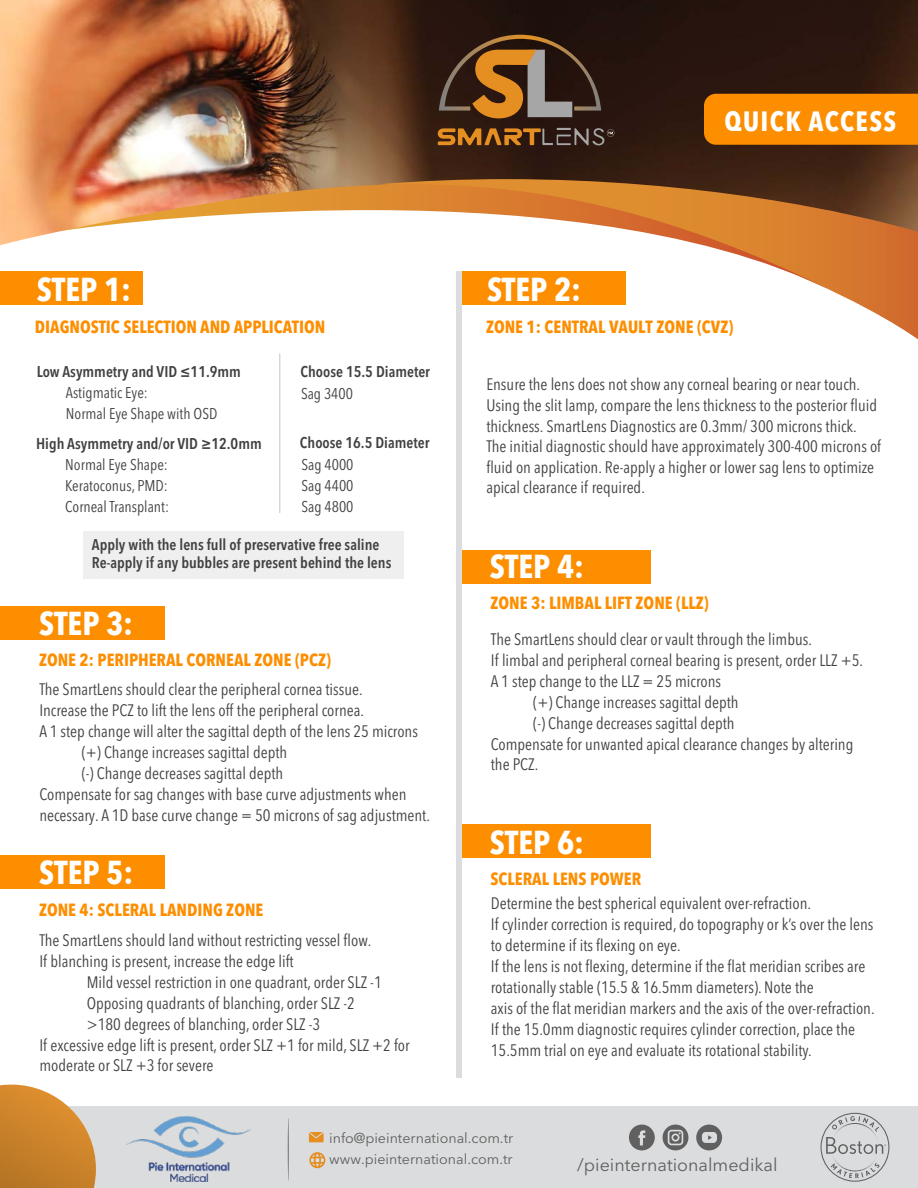
<style>
.page{position:relative;width:918px;height:1188px;background:#fff}
.page>*{position:absolute;margin:0;border:0;box-sizing:border-box;transform-origin:0 0}
.t1{font:700 condensed 32.85px "Avenir Next LT Pro";color:#fff}
.t2{font:700 condensed 27.75px "Avenir Next LT Pro";letter-spacing:.05em;color:#fff}
.t3{font:17.85px "Avenir Next LT Pro";color:#606060}
.t4{font:700 condensed 17.55px "Avenir Next LT Pro";color:#fd8e00}
.t5{font:condensed 16.5px/21px "Avenir Next LT Pro";color:#414141}
.t6{font:600 condensed 15.45px/18.6px "Avenir Next LT Pro";color:#414141}
.t7{font:condensed 15.45px/21px "Avenir Next LT Pro";color:#414141;text-align:justify}
.t8{font:14.25px/21.6px "Avenir Next LT Pro";color:#606060}
</style>
<div class="page">
<div style="left:0;top:855px;width:165px;height:33px;background:#fd8e00"></div>
<div style="left:0;top:272px;width:143px;height:33px;background:#fd8e00"></div>
<div style="left:0;top:606px;width:165px;height:33px;background:#fd8e00"></div>
<div style="left:83px;top:531px;width:321px;height:48px;background:#efefef"></div>
<hr style="left:279px;top:353px;width:1px;height:160px;background:#ccc">
<div style="left:0;top:1107px;width:918px;height:81px;background:#dbdcdd"></div>
<svg style="left:629px;top:1125px;width:26px;height:25px"></svg>
<svg style="left:663px;top:1125px;width:25px;height:25px"></svg>
<svg style="left:696px;top:1125px;width:26px;height:25px"></svg>
<svg style="left:288px;top:1118px;width:1px;height:62px"></svg>
<svg style="left:309px;top:1132px;width:15px;height:10px"></svg>
<svg style="left:309px;top:1152px;width:16px;height:16px"></svg>
<svg style="left:0;top:1085px;width:96px;height:103px;background:#d09347"></svg>
<svg style="left:821px;top:1113px;width:68px;height:69px"></svg>
<div style="left:460px;top:824px;width:191px;height:33px;background:#fd8e00"></div>
<div style="left:460px;top:550px;width:191px;height:33px;background:#fd8e00"></div>
<div style="left:456px;top:272px;width:6px;height:806px;background:#dbdcdd"></div>
<img style="left:0;top:0;width:540px;height:245px">
<img style="left:67px;top:49px;width:221px;height:106px">
<img style="left:540px;top:0;width:378px;height:179px">
<svg style="left:439px;top:35px;width:162px;height:83px;background:#614329"></svg>
<svg style="left:438px;top:128px;width:176px;height:17px;background:#724b25"></svg>
<svg style="left:462px;top:179px;width:456px;height:160px"></svg>
<svg style="left:60px;top:155px;width:774px;height:137px"></svg>
<div style="left:704px;top:94px;width:214px;height:51px;background:#fd8e00"></div>
<img style="left:127px;top:1117px;width:125px;height:65px">
<h2 class="t2" style="left:724px;top:104px;width:173px">QUICK ACCESS</h2>
<h1 class="t1" style="left:37px;top:269px;width:96px">STEP 1:</h1>
<p class="t4" style="left:35px;top:316px;width:292px">DIAGNOSTIC SELECTION AND APPLICATION</p>
<p class="t6" style="left:37px;top:362px;width:206px">Low Asymmetry and VID ≤11.9mm</p>
<p class="t6" style="left:301px;top:362px;width:131px">Choose 15.5 Diameter</p>
<p class="t7" style="left:66px;top:382px;width:153px">Astigmatic Eye:<br>Normal Eye Shape with OSD</p>
<p class="t7" style="left:301px;top:383px;width:54px">Sag 3400</p>
<p class="t6" style="left:36px;top:434px;width:227px">High Asymmetry and/or VID ≥12.0mm</p>
<p class="t6" style="left:300px;top:434px;width:131px">Choose 16.5 Diameter</p>
<p class="t7" style="left:65px;top:454px;width:105px">Normal Eye Shape:<br>Keratoconus, PMD:<br>Corneal Transplant:</p>
<p class="t6" style="left:92px;top:535px;width:301px">Apply with the lens full of preservative free saline<br>Re-apply if any bubbles are present behind the lens</p>
<p class="t7" style="left:301px;top:454px;width:54px">Sag 4000<br>Sag 4400<br>Sag 4800</p>
<h1 class="t1" style="left:39px;top:603px;width:96px">STEP 3:</h1>
<p class="t4" style="left:39px;top:649px;width:293px">ZONE 2: PERIPHERAL CORNEAL ZONE (PCZ)</p>
<p class="t5" style="left:39px;top:678px;width:325px">The SmartLens should clear the peripheral cornea tissue.</p>
<p class="t5" style="left:39px;top:699px;width:326px">Increase the PCZ to lift the lens off the peripheral cornea.</p>
<p class="t5" style="left:39px;top:720px;width:380px">A 1 step change will alter the sagittal depth of the lens 25 microns</p>
<p class="t5" style="left:82px;top:741px;width:207px">(+) Change increases sagittal depth</p>
<p class="t5" style="left:82px;top:762px;width:203px">(-) Change decreases sagittal depth</p>
<p class="t5" style="left:39px;top:783px;width:369px">Compensate for sag changes with base curve adjustments when</p>
<p class="t5" style="left:39px;top:804px;width:392px">necessary. A 1D base curve change = 50 microns of sag adjustment.</p>
<h1 class="t1" style="left:39px;top:852px;width:96px">STEP 5:</h1>
<p class="t4" style="left:39px;top:899px;width:226px">ZONE 4: SCLERAL LANDING ZONE</p>
<p class="t5" style="left:39px;top:929px;width:334px">The SmartLens should land without restricting vessel flow.<br>If blanching is present, increase the edge lift</p>
<p class="t5" style="left:87px;top:971px;width:296px">Mild vessel restriction in one quadrant, order SLZ -1</p>
<p class="t5" style="left:87px;top:992px;width:270px">Opposing quadrants of blanching, order SLZ -2</p>
<p class="t5" style="left:87px;top:1013px;width:235px">&gt;180 degrees of blanching, order SLZ -3</p>
<p class="t5" style="left:39px;top:1034px;width:372px">If excessive edge lift is present, order SLZ +1 for mild, SLZ +2 for</p>
<p class="t5" style="left:39px;top:1055px;width:176px">moderate or SLZ +3 for severe</p>
<h1 class="t1" style="left:487px;top:269px;width:96px">STEP 2:</h1>
<p class="t4" style="left:486px;top:316px;width:249px">ZONE 1: CENTRAL VAULT ZONE (CVZ)</p>
<p class="t5" style="left:486px;top:373px;width:396px">Ensure the lens does not show any corneal bearing or near touch.<br>Using the slit lamp, compare the lens thickness to the posterior fluid thickness. SmartLens Diagnostics are 0.3mm/ 300 microns thick.<br>The initial diagnostic should have approximately 300-400 microns of fluid on application. Re-apply a higher or lower sag lens to optimize apical clearance if required.</p>
<h1 class="t1" style="left:490px;top:547px;width:96px">STEP 4:</h1>
<p class="t4" style="left:491px;top:592px;width:220px">ZONE 3: LIMBAL LIFT ZONE (LLZ)</p>
<p class="t5" style="left:491px;top:629px;width:323px">The SmartLens should clear or vault through the limbus.</p>
<p class="t5" style="left:491px;top:650px;width:374px">If limbal and peripheral corneal bearing is present, order LLZ +5.</p>
<p class="t5" style="left:491px;top:671px;width:232px">A 1 step change to the LLZ = 25 microns</p>
<p class="t5" style="left:533px;top:692px;width:207px">(+) Change increases sagittal depth</p>
<p class="t5" style="left:533px;top:713px;width:203px">(-) Change decreases sagittal depth</p>
<p class="t5" style="left:491px;top:734px;width:364px">Compensate for unwanted apical clearance changes by altering</p>
<p class="t5" style="left:491px;top:753px;width:49px">the PCZ.</p>
<h1 class="t1" style="left:490px;top:822px;width:96px">STEP 6:</h1>
<p class="t4" style="left:491px;top:868px;width:152px">SCLERAL LENS POWER</p>
<p class="t5" style="left:491px;top:893px;width:385px">Determine the best spherical equivalent over-refraction.<br>If cylinder correction is required, do topography or k’s over the lens to determine if its flexing on eye.<br>If the lens is not flexing, determine if the flat meridian scribes are rotationally stable (15.5 &amp; 16.5mm diameters). Note the<br>axis of the flat meridian markers and the axis of the over-refraction.<br>If the 15.0mm diagnostic requires cylinder correction, place the 15.5mm trial on eye and evaluate its rotational stability.</p>
<p class="t8" style="left:329px;top:1127px;width:186px">info@pieinternational.com.tr www.pieinternational.com.tr</p>
<p class="t3" style="left:577px;top:1154px;width:202px">/pieinternationalmedikal</p>
</div>
